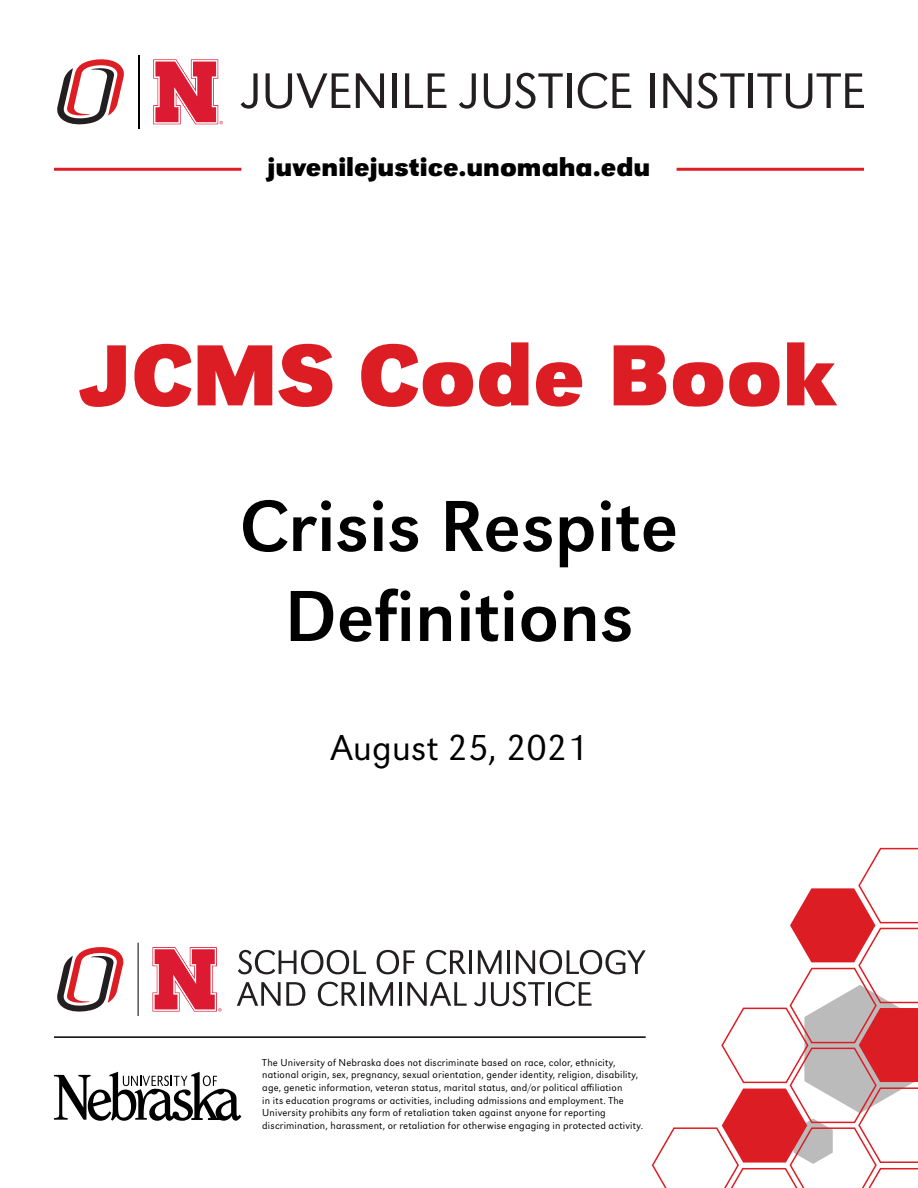
<style>
.page{position:relative;width:918px;height:1188px;background:#fff}
.page>*{position:absolute;margin:0;border:0;box-sizing:border-box;transform-origin:0 0}
.Title1{font:700 90px "URW Grotesk";color:#dd1d24}
.Title2{font:75px "URW Grotesk";color:#000001}
.Title_Date{font:300 37.5px "URW Grotesk";color:#000001}
.t1{font:700 27px "URW Grotesk";color:#000001}
.t2{font:300 10.5px/12.6px "URW Grotesk";letter-spacing:.015em;color:#000001}
</style>
<div class="page">
<hr style="left:54px;top:1036px;width:592px;height:2px;background:#000001">
<hr style="left:138px;top:55px;width:2px;height:74px;background:#000001">
<svg style="left:57px;top:59px;width:67px;height:66px"></svg>
<svg style="left:153px;top:59px;width:70px;height:65px"></svg>
<svg style="left:241px;top:73px;width:17px;height:36px"></svg>
<svg style="left:266px;top:73px;width:84px;height:36px"></svg>
<svg style="left:356px;top:73px;width:28px;height:35px"></svg>
<hr style="left:393px;top:73px;width:4px;height:35px;background:#231f20">
<svg style="left:405px;top:73px;width:41px;height:35px"></svg>
<svg style="left:459px;top:73px;width:17px;height:36px"></svg>
<svg style="left:484px;top:73px;width:79px;height:36px"></svg>
<hr style="left:567px;top:73px;width:4px;height:35px;background:#231f20">
<svg style="left:578px;top:73px;width:53px;height:36px"></svg>
<hr style="left:651px;top:73px;width:4px;height:35px;background:#231f20">
<svg style="left:663px;top:73px;width:82px;height:36px"></svg>
<hr style="left:749px;top:73px;width:4px;height:35px;background:#231f20">
<svg style="left:757px;top:73px;width:107px;height:36px"></svg>
<svg style="left:238px;top:950px;width:128px;height:24px"></svg>
<svg style="left:377px;top:950px;width:38px;height:24px"></svg>
<svg style="left:426px;top:950px;width:40px;height:24px"></svg>
<hr style="left:469px;top:950px;width:3px;height:24px;background:#231f20">
<svg style="left:237px;top:982px;width:68px;height:24px"></svg>
<svg style="left:318px;top:982px;width:39px;height:24px"></svg>
<hr style="left:361px;top:982px;width:3px;height:24px;background:#231f20">
<svg style="left:369px;top:982px;width:24px;height:24px"></svg>
<hr style="left:399px;top:982px;width:3px;height:24px;background:#231f20">
<svg style="left:407px;top:982px;width:60px;height:24px"></svg>
<svg style="left:474px;top:847px;width:444px;height:341px"></svg>
<hr style="left:138px;top:943px;width:1px;height:73px;background:#000001">
<svg style="left:57px;top:947px;width:67px;height:65px"></svg>
<svg style="left:153px;top:947px;width:69px;height:65px"></svg>
<hr style="left:54px;top:168px;width:187px;height:3px;background:#dd1d24">
<hr style="left:677px;top:168px;width:187px;height:3px;background:#dd1d24">
<svg style="left:54px;top:1072px;width:187px;height:49px"></svg>
<p class="t1" style="left:268px;top:147px;width:384px">juvenilejustice.unomaha.edu</p>
<p class="Title1" style="left:81px;top:308px;width:757px">JCMS Code Book</p>
<p class="Title2" style="left:240px;top:483px;width:440px">Crisis Respite</p>
<p class="Title2" style="left:284px;top:573px;width:351px">Definitions</p>
<p class="Title_Date" style="left:331px;top:726px;width:258px">August 25, 2021</p>
<p class="t2" style="left:262px;top:1056px;width:382px">The University of Nebraska does not discriminate based on race, color, ethnicity, national origin, sex, pregnancy, sexual orientation, gender identity, religion, disability, age, genetic information, veteran status, marital status, and/or political affiliation<br>in its education programs or activities, including admissions and employment. The University prohibits any form of retaliation taken against anyone for reporting discrimination, harassment, or retaliation for otherwise engaging in protected activity.</p>
</div>
